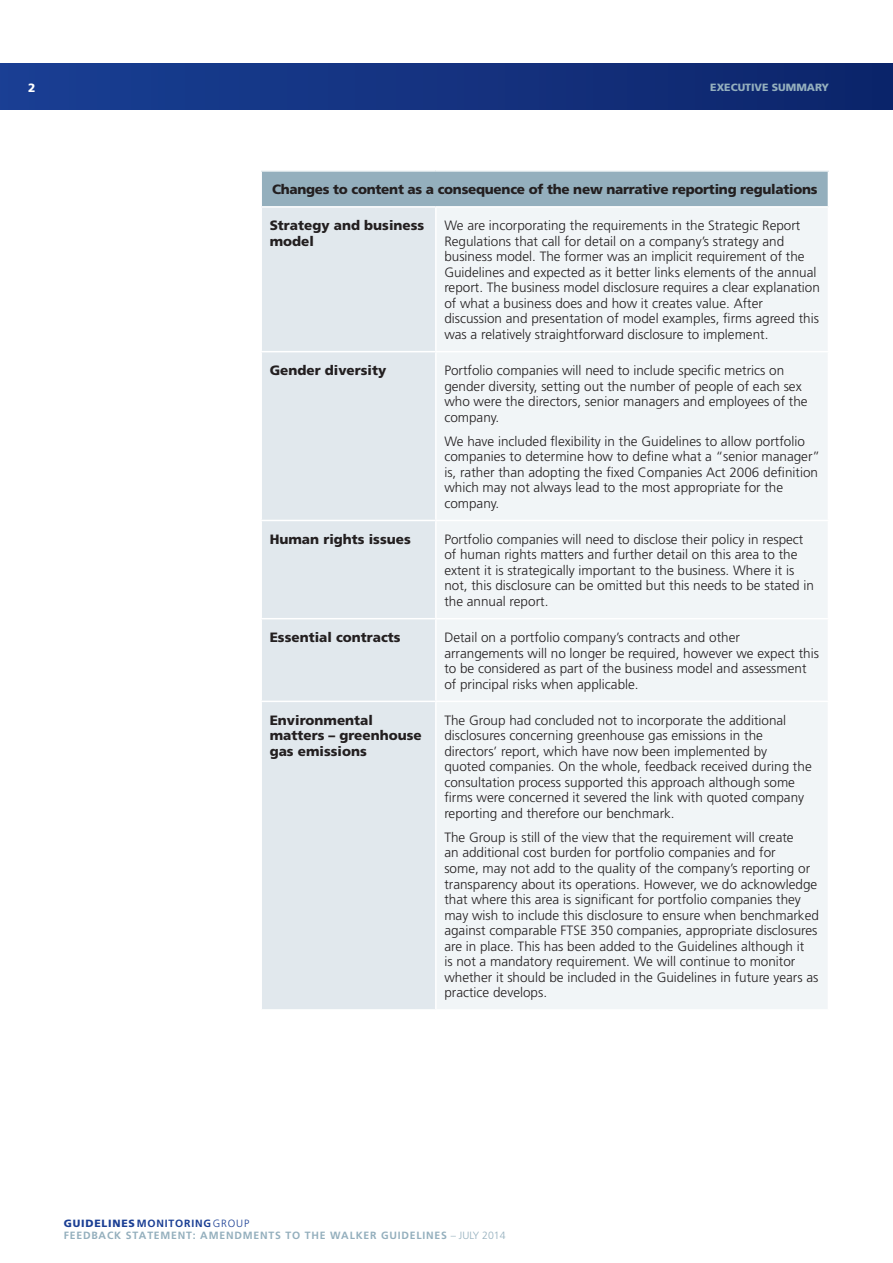
<style>
.page{position:relative;width:893px;height:1263px;background:#fff}
.page>*{position:absolute;margin:0;border:0;box-sizing:border-box;transform-origin:0 0}
.t1{font:300 13.5px/15.6px "Frutiger";color:#231f20}
.t2{font:900 13.5px/15.6px "Frutiger";color:#231f20}
.t3{font:900 13.5px "Frutiger";letter-spacing:-.02em;color:#231f20}
.t4{font:900 12px "Frutiger";color:#fff}
.t5{font:700 10.5px/12px "Frutiger";letter-spacing:.075em;color:#94afbd}
.t6{font:900 10.5px "Frutiger";color:#94afbd}
.s1{font-weight:900;color:#1b3f94}
.s2{color:#1b3f94}
.s3{font-weight:300;color:#1b3f94}
.s4{font-weight:300}
</style>
<div class="page">
<div style="left:0;top:64px;width:893px;height:45px;background:linear-gradient(to right,#1a3f94,#0d256a)"></div>
<div style="left:261px;top:171px;width:567px;height:36px;background:#94afbd"></div>
<div style="left:262px;top:208px;width:173px;height:801px;background:#e1e8ed"></div>
<div style="left:437px;top:208px;width:391px;height:801px;background:#f1f5f7"></div>
<hr style="left:260px;top:170px;width:176px;height:2px;background:#fff">
<hr style="left:260px;top:172px;width:2px;height:34px;background:#fff">
<hr style="left:436px;top:170px;width:393px;height:2px;background:#fff">
<hr style="left:260px;top:206px;width:176px;height:2px;background:#fff">
<hr style="left:436px;top:206px;width:393px;height:2px;background:#fff">
<hr style="left:260px;top:351px;width:176px;height:1px;background:#fff">
<hr style="left:436px;top:351px;width:393px;height:1px;background:#fff">
<hr style="left:260px;top:520px;width:176px;height:1px;background:#fff">
<hr style="left:436px;top:520px;width:393px;height:1px;background:#fff">
<hr style="left:260px;top:618px;width:176px;height:1px;background:#fff">
<hr style="left:436px;top:618px;width:393px;height:1px;background:#fff">
<hr style="left:260px;top:701px;width:176px;height:1px;background:#fff">
<hr style="left:436px;top:701px;width:393px;height:1px;background:#fff">
<p class="t4" style="left:28px;top:80px;width:9px">2</p>
<p class="t6" style="left:710px;top:81px;width:120px">EXECUTIVE SUMMARY</p>
<p class="t3" style="left:272px;top:181px;width:547px">Changes to content as a consequence of the new narrative reporting regulations</p>
<p class="t2" style="left:270px;top:217px;width:156px">Strategy and business model</p>
<p class="t1" style="left:444px;top:218px;width:377px">We are incorporating the requirements in the Strategic Report Regulations that call for detail on a company’s strategy and business model. The former was an implicit requirement of the Guidelines and expected as it better links elements of the annual report. The business model disclosure requires a clear explanation of what a business does and how it creates value. After discussion and presentation of model examples, firms agreed this was a relatively straightforward disclosure to implement.</p>
<p class="t2" style="left:270px;top:362px;width:118px">Gender diversity</p>
<p class="t1" style="left:444px;top:363px;width:365px">Portfolio companies will need to include specific metrics on gender diversity, setting out the number of people of each sex who were the directors, senior managers and employees of the company.</p>
<p class="t1" style="left:444px;top:433px;width:377px">We have included flexibility in the Guidelines to allow portfolio companies to determine how to define what a “senior manager” is, rather than adopting the fixed Companies Act 2006 definition which may not always lead to the most appropriate for the company.</p>
<p class="t2" style="left:270px;top:531px;width:143px">Human rights issues</p>
<p class="t1" style="left:444px;top:531px;width:371px">Portfolio companies will need to disclose their policy in respect of human rights matters and further detail on this area to the extent it is strategically important to the business. Where it is not, this disclosure can be omitted but this needs to be stated in the annual report.</p>
<p class="t2" style="left:270px;top:629px;width:132px">Essential contracts</p>
<p class="t1" style="left:444px;top:629px;width:376px">Detail on a portfolio company’s contracts and other arrangements will no longer be required, however we expect this to be considered as part of the business model and assessment of principal risks when applicable.</p>
<p class="t2" style="left:270px;top:712px;width:154px">Environmental matters – greenhouse gas emissions</p>
<p class="t1" style="left:444px;top:712px;width:369px">The Group had concluded not to incorporate the additional disclosures concerning greenhouse gas emissions in the directors’ report, which have now been implemented by quoted companies. On the whole, feedback received during the consultation process supported this approach although some firms were concerned it severed the link with quoted company reporting and therefore our benchmark.</p>
<p class="t1" style="left:444px;top:829px;width:376px">The Group is still of the view that the requirement will create<br>an additional cost burden for portfolio companies and for<br>some, may not add to the quality of the company’s reporting or transparency about its operations. However, we do acknowledge that where this area is significant for portfolio companies they may wish to include this disclosure to ensure when benchmarked against comparable FTSE 350 companies, appropriate disclosures are in place. This has been added to the Guidelines although it<br>is not a mandatory requirement. We will continue to monitor whether it should be included in the Guidelines in future years as practice develops.</p>
<p class="t5" style="left:64px;top:1217px;width:443px"><span class="s1">GUIDELINES</span><span class="s2">MONITORING</span><span class="s3">GROUP<br></span>FEEDBACK STATEMENT: AMENDMENTS TO THE WALKER GUIDELINES <span class="s4">– JULY 2014</span></p>
</div>
